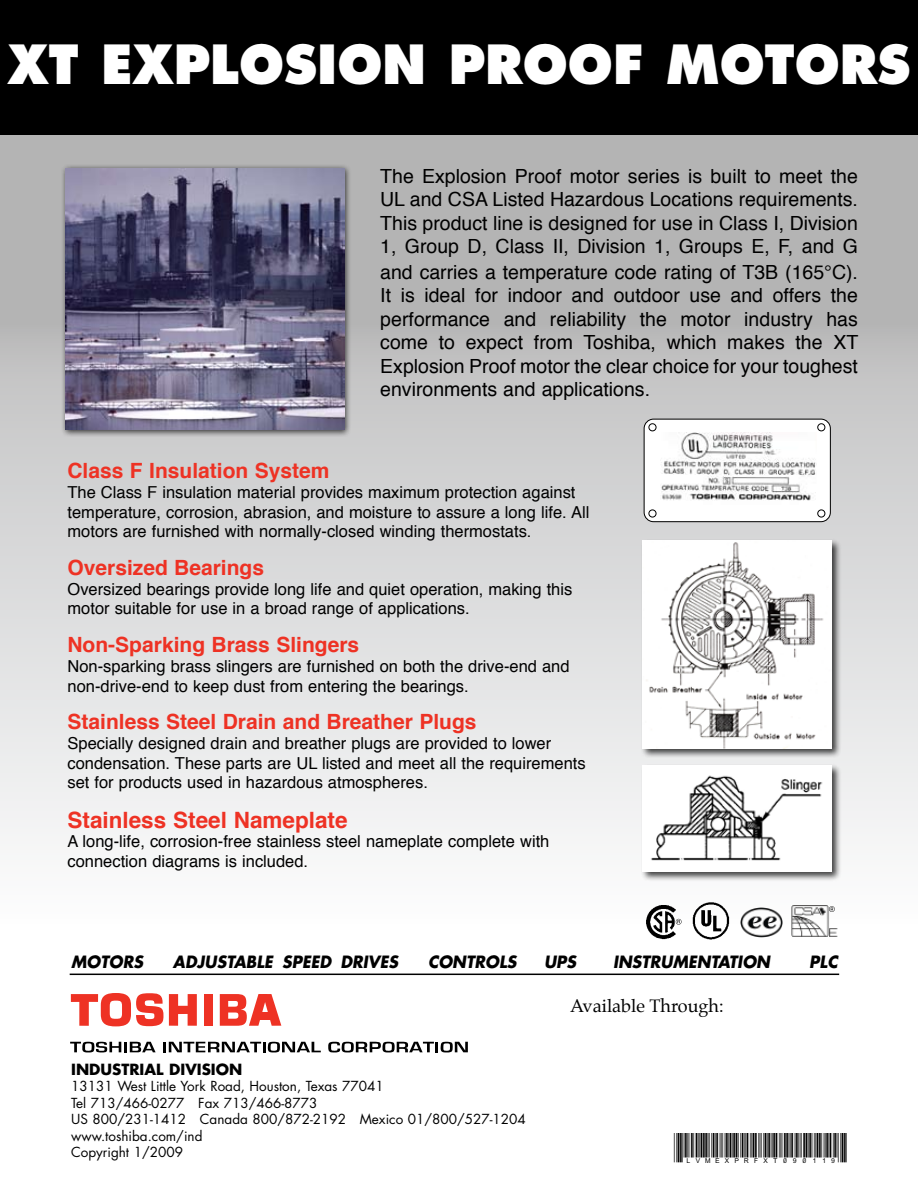
<style>
.page{position:relative;width:918px;height:1188px;background:#fff}
.page>*{position:absolute;margin:0;border:0;box-sizing:border-box;transform-origin:0 0}
.t1{font:800 52.5px "Futura";color:#fff;scale:.95 1}
.t2{font:30px "Carolina Bar B39 25 B0";color:#000}
.t3{font:700 22.5px "Helvetica";color:#ee3224}
.t4{font:700 21px "Helvetica";color:#ee3224}
.t5{font:19.5px/23.5px "Helvetica";color:#000;text-align:justify}
.t6{font:18px "Palatino";color:#000}
.t7{font:16.5px/20px "Helvetica";color:#000}
.t8{font:italic 700 16.5px "Futura";color:#000;scale:.95 1}
.t9{font:700 15px "Futura";color:#000}
.t10{font:13.5px/16.5px "Futura";color:#000}
.s1{font-family:"Helvetica Neue"}
</style>
<div class="page">
<div style="left:0;top:116px;width:918px;height:835px;background:linear-gradient(to bottom,#a7a7a7,#fff)"></div>
<div style="left:0;top:0;width:918px;height:134px;background:#000"></div>
<hr style="left:70px;top:974px;width:769px;height:1px;background:#000">
<svg style="left:71px;top:993px;width:126px;height:33px"></svg>
<div style="left:204px;top:994px;width:9px;height:31px;background:#ee3224"></div>
<svg style="left:220px;top:994px;width:61px;height:32px"></svg>
<svg style="left:70px;top:1042px;width:86px;height:10px"></svg>
<svg style="left:163px;top:1042px;width:158px;height:10px"></svg>
<svg style="left:328px;top:1042px;width:140px;height:10px"></svg>
<div style="left:644px;top:419px;width:186px;height:103px;background:#fff;border-radius:9px"></div>
<div style="left:644px;top:419px;width:187px;height:103px;border:1px solid #000;border-radius:9px"></div>
<div style="left:649px;top:423px;width:7px;height:8px;border:1px solid #000;border-radius:50%"></div>
<div style="left:649px;top:510px;width:7px;height:7px;border:1px solid #000;border-radius:50%"></div>
<div style="left:817px;top:423px;width:8px;height:8px;border:1px solid #000;border-radius:50%"></div>
<div style="left:817px;top:510px;width:8px;height:7px;border:1px solid #000;border-radius:50%"></div>
<img style="left:661px;top:432px;width:156px;height:69px">
<div style="left:61px;top:163px;width:291px;height:274px;background:#000;opacity:.75"></div>
<img style="left:65px;top:168px;width:279px;height:262px">
<img style="left:792px;top:906px;width:45px;height:32px">
<svg style="left:829px;top:906px;width:6px;height:6px"></svg>
<img style="left:644px;top:903px;width:32px;height:37px">
<svg style="left:676px;top:919px;width:6px;height:6px"></svg>
<img style="left:740px;top:907px;width:43px;height:30px">
<img style="left:690px;top:902px;width:43px;height:40px">
<div style="left:640px;top:539px;width:202px;height:219px;background:#000;opacity:.75"></div>
<img style="left:643px;top:541px;width:189px;height:207px">
<div style="left:640px;top:763px;width:202px;height:119px;background:#000;opacity:.75"></div>
<img style="left:643px;top:766px;width:189px;height:106px">
<h1 class="t1" style="left:7px;top:31px;width:952px">XT EXPLOSION PROOF MOTORS</h1>
<p class="t5" style="left:380px;top:165px;width:479px">The Explosion Proof motor series is built to meet the UL and CSA Listed Hazardous Locations requirements.<br>This product line is designed for use in Class I, Division 1, Group D, Class II, Division 1, Groups E, F, and G</p>
<p class="t5" style="left:380px;top:261px;width:480px">and carries a temperature code rating of T3B (165<span class="s1">°C</span>).<br>It is ideal for indoor and outdoor use and offers the performance and reliability the motor industry has come to expect from Toshiba, which makes the XT Explosion Proof motor the clear choice for your toughest environments and applications.</p>
<p class="t4" style="left:68px;top:453px;width:263px">Class F Insulation System</p>
<p class="t7" style="left:68px;top:482px;width:523px">The Class F insulation material provides maximum protection against temperature, corrosion, abrasion, and moisture to assure a long life. All motors are furnished with normally-closed winding thermostats.</p>
<p class="t4" style="left:68px;top:550px;width:198px">Oversized Bearings</p>
<p class="t7" style="left:68px;top:579px;width:506px">Oversized bearings provide long life and quiet operation, making this motor suitable for use in a broad range of applications.</p>
<p class="t4" style="left:68px;top:627px;width:293px">Non-Sparking Brass Slingers</p>
<p class="t7" style="left:68px;top:656px;width:504px">Non-sparking brass slingers are furnished on both the drive-end and non-drive-end to keep dust from entering the bearings.</p>
<p class="t4" style="left:68px;top:705px;width:411px">Stainless Steel Drain and Breather Plugs</p>
<p class="t7" style="left:68px;top:733px;width:520px">Specially designed drain and breather plugs are provided to lower condensation. These parts are UL listed and meet all the requirements set for products used in hazardous atmospheres.</p>
<h3 class="t3" style="left:68px;top:802px;width:282px">Stainless Steel Nameplate</h3>
<p class="t7" style="left:68px;top:832px;width:483px">A long-life, corrosion-free stainless steel nameplate complete with connection diagrams is included.</p>
<p class="t8" style="left:71px;top:951px;width:77px">MOTORS</p>
<p class="t8" style="left:173px;top:951px;width:239px">ADJUSTABLE SPEED DRIVES</p>
<p class="t8" style="left:428px;top:951px;width:95px">CONTROLS</p>
<p class="t8" style="left:544px;top:951px;width:35px">UPS</p>
<p class="t8" style="left:613px;top:951px;width:167px">INSTRUMENTATION</p>
<p class="t8" style="left:809px;top:951px;width:31px">PLC</p>
<p class="t9" style="left:71px;top:1059px;width:173px">INDUSTRIAL DIVISION</p>
<p class="t10" style="left:71px;top:1078px;width:456px">13131 West Little York Road, Houston, Texas 77041<br>Tel 713/466-0277 Fax 713/466-8773<br>US 800/231-1412 Canada 800/872-2192 Mexico 01/800/527-1204 www.toshiba.com/ind<br>Copyright 1/2009</p>
<p class="t6" style="left:570px;top:990px;width:155px">Available Through:</p>
<h2 class="t2" style="left:674px;top:1135px;width:175px">*LVMEXPRFXT090119*</h2>
</div>
